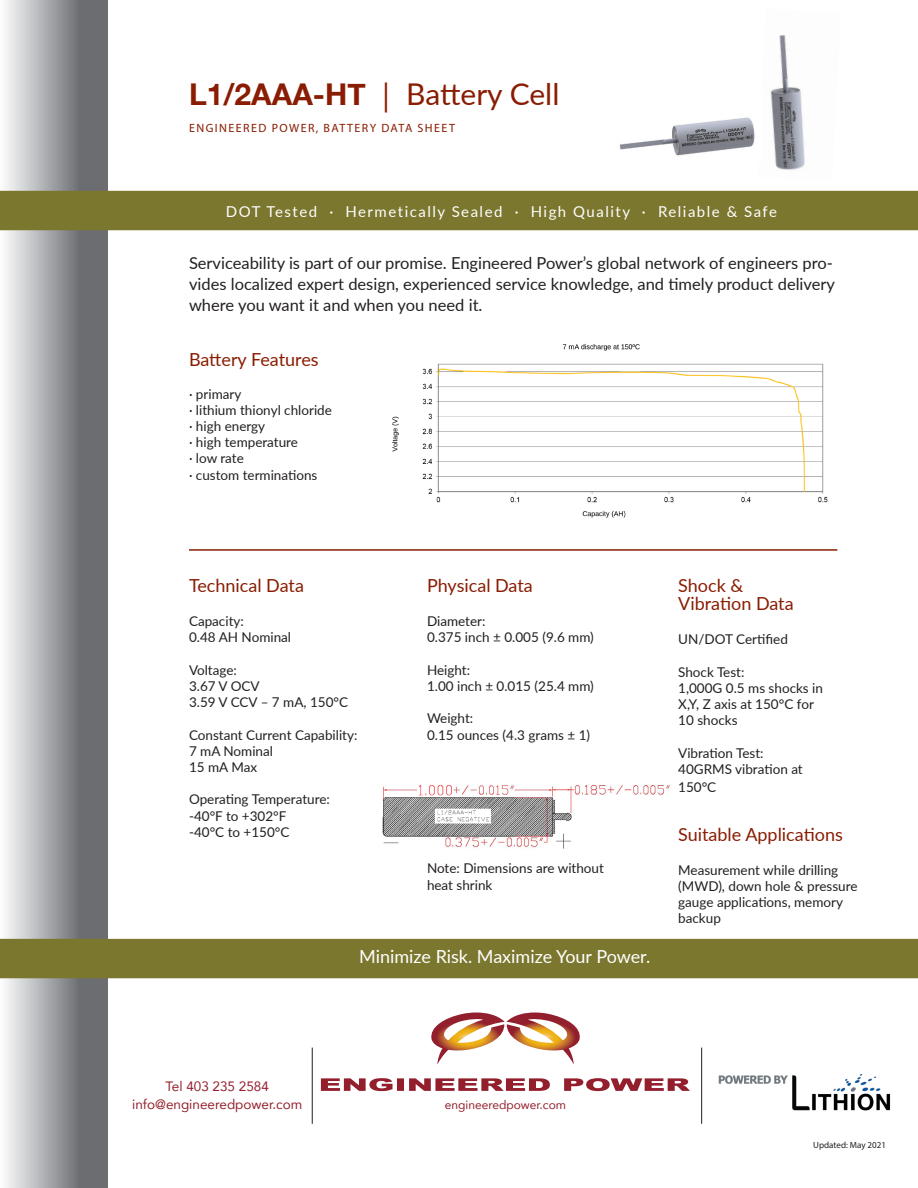
<style>
.page{position:relative;width:918px;height:1188px;background:#fff}
.page>*{position:absolute;margin:0;border:0;box-sizing:border-box;transform-origin:0 0}
.t1{font:30px "Lato";color:#891c02}
.t2{font:18px/18px "Lato";color:#891c02}
.t3{font:18px "Lato";color:#fff}
.t4{font:16.5px/21px "Lato";color:#231f20}
.t5{font:15px "Lato";letter-spacing:.1em;color:#fff}
.t6{font:13.5px/16.2px "Lato";color:#231f20}
.t7{font:13.5px "Avenir";color:#931f2d}
.t8{font:12px "Myriad Pro";letter-spacing:.12em;color:#891c02}
.t9{font:12px "Avenir";color:#931f2d}
.t10{font:9px "Myriad Pro";color:#231f20}
.s1{font-family:"Helvetica Neue";font-weight:700}
.s2{font-family:"Myriad Pro"}
</style>
<div class="page">
<img style="left:770px;top:35px;width:35px;height:135px">
<img style="left:620px;top:117px;width:135px;height:39px">
<svg style="left:0;top:0;width:108px;height:1188px"></svg>
<div style="left:0;top:191px;width:918px;height:39px;background:#7b772f"></div>
<div style="left:0;top:939px;width:918px;height:39px;background:#7b772f"></div>
<hr style="left:189px;top:549px;width:648px;height:2px;background:#891c02">
<img style="left:392px;top:343px;width:436px;height:175px">
<img style="left:382px;top:784px;width:288px;height:65px">
<hr style="left:701px;top:1048px;width:1px;height:76px;background:#231f20">
<hr style="left:312px;top:1048px;width:1px;height:76px;background:#231f20">
<img style="left:431px;top:1013px;width:149px;height:52px">
<svg style="left:321px;top:1078px;width:369px;height:13px"></svg>
<img style="left:719px;top:1075px;width:172px;height:36px">
<p class="t1" style="left:189px;top:72px;width:372px"><span class="s1">L1/2AAA-HT</span> <span class="s2">|</span> Battery Cell</p>
<p class="t8" style="left:189px;top:120px;width:267px">ENGINEERED POWER, BATTERY DATA SHEET</p>
<p class="t5" style="left:226px;top:201px;width:553px">DOT Tested · Hermetically Sealed · High Quality · Reliable &amp; Safe</p>
<p class="t4" style="left:189px;top:252px;width:648px">Serviceability is part of our promise. Engineered Power’s global network of engineers pro&shy;vides localized expert design, experienced service knowledge, and timely product delivery where you want it and when you need it.</p>
<p class="t2" style="left:189px;top:350px;width:131px">Battery Features</p>
<p class="t6" style="left:189px;top:385px;width:54px">· primary</p>
<p class="t6" style="left:189px;top:401px;width:144px">· lithium thionyl chloride</p>
<p class="t6" style="left:189px;top:418px;width:78px">· high energy</p>
<p class="t6" style="left:189px;top:434px;width:111px">· high temperature</p>
<p class="t6" style="left:189px;top:450px;width:56px">· low rate</p>
<p class="t6" style="left:189px;top:466px;width:130px">· custom terminations</p>
<p class="t2" style="left:189px;top:576px;width:117px">Technical Data</p>
<p class="t6" style="left:189px;top:613px;width:56px">Capacity:</p>
<p class="t6" style="left:189px;top:629px;width:104px">0.48 AH Nominal</p>
<p class="t6" style="left:189px;top:661px;width:49px">Voltage:</p>
<p class="t6" style="left:189px;top:677px;width:161px">3.67 V OCV<br>3.59 V CCV – 7 mA, 150°C</p>
<p class="t6" style="left:189px;top:726px;width:170px">Constant Current Capability:</p>
<p class="t6" style="left:189px;top:742px;width:86px">7 mA Nominal</p>
<p class="t6" style="left:189px;top:758px;width:70px">15 mA Max</p>
<p class="t6" style="left:189px;top:791px;width:142px">Operating Temperature: -40°F to +302°F<br>-40°C to +150°C</p>
<p class="t2" style="left:427px;top:576px;width:107px">Physical Data</p>
<p class="t6" style="left:427px;top:613px;width:60px">Diameter:</p>
<p class="t6" style="left:427px;top:629px;width:168px">0.375 inch ± 0.005 (9.6 mm)</p>
<p class="t6" style="left:427px;top:661px;width:45px">Height:</p>
<p class="t6" style="left:427px;top:677px;width:168px">1.00 inch ± 0.015 (25.4 mm)</p>
<p class="t6" style="left:427px;top:710px;width:48px">Weight:</p>
<p class="t6" style="left:427px;top:726px;width:165px">0.15 ounces (4.3 grams ± 1)</p>
<p class="t6" style="left:427px;top:860px;width:178px">Note: Dimensions are without heat shrink</p>
<p class="t3" style="left:359px;top:944px;width:293px">Minimize Risk. Maximize Your Power.</p>
<p class="t2" style="left:678px;top:576px;width:117px">Shock &amp;<br>Vibration Data</p>
<p class="t6" style="left:678px;top:631px;width:111px">UN/DOT Certified</p>
<p class="t6" style="left:678px;top:663px;width:68px">Shock Test:</p>
<p class="t6" style="left:678px;top:679px;width:146px">1,000G 0.5 ms shocks in<br>X,Y, Z axis at 150°C for</p>
<p class="t6" style="left:678px;top:712px;width:61px">10 shocks</p>
<p class="t6" style="left:678px;top:744px;width:87px">Vibration Test:</p>
<p class="t6" style="left:678px;top:759px;width:126px;line-height:18px">40GRMS vibration at<br>150°C</p>
<p class="t2" style="left:678px;top:824px;width:166px">Suitable Applications</p>
<p class="t6" style="left:678px;top:861px;width:181px">Measurement while drilling (MWD), down hole &amp; pressure gauge applications, memory backup</p>
<p class="t7" style="left:166px;top:1076px;width:105px">Tel 403 235 2584</p>
<p class="t7" style="left:132px;top:1094px;width:172px">info@engineeredpower.com</p>
<p class="t9" style="left:445px;top:1095px;width:123px">engineeredpower.com</p>
<p class="t10" style="left:813px;top:1139px;width:74px">Updated: May 2021</p>
</div>
